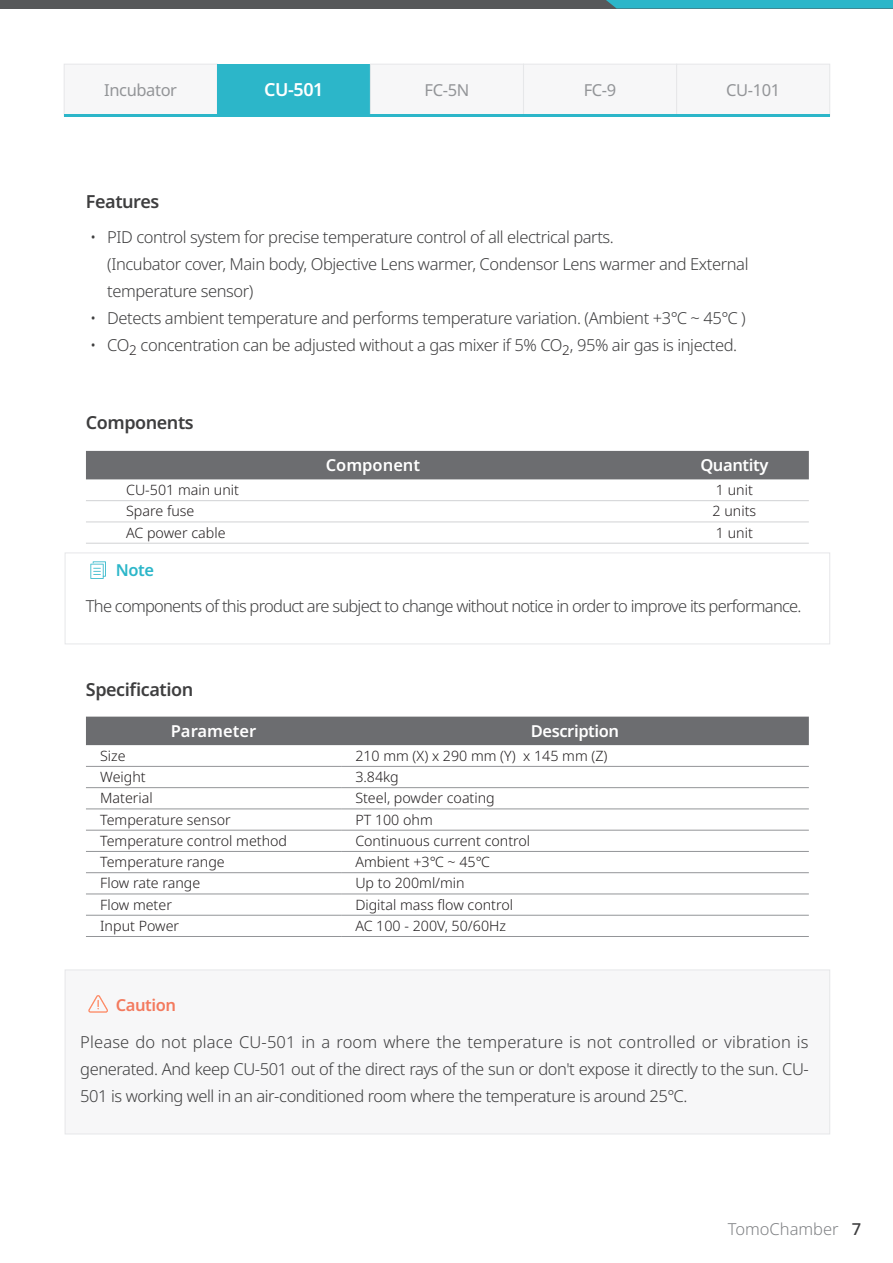
<style>
.page{position:relative;width:893px;height:1263px;background:#fff}
.page>*{position:absolute;margin:0;border:0;box-sizing:border-box;transform-origin:0 0}
.t1{font:600 18px "Noto Sans";letter-spacing:-.025em;color:#3e3e3f}
.t2{font:600 18px "Noto Sans";color:#fff}
.t3{font:300 16.5px/27px "Noto Sans";letter-spacing:-.025em;color:#3e3e3f}
.t4{font:300 16.5px "Noto Sans";letter-spacing:-.045em;color:#3e3e3f}
.t5{font:16.5px "Noto Sans";letter-spacing:-.025em;color:#939598}
.t6{font:600 16.5px "Noto Sans";letter-spacing:-.025em;color:#fff}
.t7{font:600 16.5px "Noto Sans";color:#fff}
.t8{font:300 16.5px "Noto Sans";color:#808285}
.t9{font:600 16.5px "Noto Sans";letter-spacing:-.025em;color:#f37a5e}
.t10{font:600 16.5px "Noto Sans";color:#2cb6c9}
.t11{font:300 14.25px "Noto Sans";color:#231f20}
.s1{font-weight:500;color:#3e3e3f}
</style>
<div class="page">
<div style="left:0;top:0;width:893px;height:9px;background:#57585a"></div>
<svg style="left:606px;top:0;width:287px;height:9px;background:#2fafc0"></svg>
<div style="left:64px;top:64px;width:154px;height:52px;background:#f7f7f8;border:1px solid #e6e7e9"></div>
<div style="left:217px;top:64px;width:153px;height:52px;background:#2cb6c9"></div>
<div style="left:370px;top:64px;width:154px;height:52px;background:#f7f7f8;border:1px solid #e6e7e9"></div>
<div style="left:523px;top:64px;width:154px;height:52px;background:#f7f7f8;border:1px solid #e6e7e9"></div>
<div style="left:676px;top:64px;width:154px;height:52px;background:#f7f7f8;border:1px solid #e6e7e9"></div>
<hr style="left:64px;top:114px;width:766px;height:2px;background:#2cb6c9">
<div style="left:86px;top:451px;width:723px;height:28px;background:#6c6d70"></div>
<hr style="left:86px;top:500px;width:574px;height:1px;background:#d1d2d4">
<hr style="left:660px;top:500px;width:149px;height:1px;background:#d1d2d4">
<hr style="left:86px;top:522px;width:574px;height:1px;background:#d1d2d4">
<hr style="left:660px;top:522px;width:149px;height:1px;background:#d1d2d4">
<hr style="left:86px;top:543px;width:574px;height:1px;background:#d1d2d4">
<hr style="left:660px;top:543px;width:149px;height:1px;background:#d1d2d4">
<div style="left:65px;top:552px;width:765px;height:92px;background:#fff;border:1px solid #e6e7e9"></div>
<svg style="left:90px;top:561px;width:16px;height:18px"></svg>
<div style="left:86px;top:717px;width:723px;height:28px;background:#6c6d70"></div>
<hr style="left:86px;top:766px;width:255px;height:1px;background:#939598">
<hr style="left:341px;top:766px;width:468px;height:1px;background:#939598">
<hr style="left:86px;top:787px;width:255px;height:1px;background:#939598">
<hr style="left:341px;top:787px;width:468px;height:1px;background:#939598">
<hr style="left:86px;top:809px;width:255px;height:1px;background:#939598">
<hr style="left:341px;top:809px;width:468px;height:1px;background:#939598">
<hr style="left:86px;top:830px;width:255px;height:1px;background:#939598">
<hr style="left:341px;top:830px;width:468px;height:1px;background:#939598">
<hr style="left:86px;top:851px;width:255px;height:1px;background:#939598">
<hr style="left:341px;top:851px;width:468px;height:1px;background:#939598">
<hr style="left:86px;top:872px;width:255px;height:1px;background:#939598">
<hr style="left:341px;top:872px;width:468px;height:1px;background:#939598">
<hr style="left:86px;top:894px;width:255px;height:1px;background:#939598">
<hr style="left:341px;top:894px;width:468px;height:1px;background:#939598">
<hr style="left:86px;top:915px;width:255px;height:1px;background:#939598">
<hr style="left:341px;top:915px;width:468px;height:1px;background:#939598">
<hr style="left:86px;top:936px;width:255px;height:1px;background:#939598">
<hr style="left:341px;top:936px;width:468px;height:1px;background:#939598">
<div style="left:65px;top:969px;width:765px;height:165px;background:#f7f7f8"></div>
<svg style="left:88px;top:995px;width:20px;height:17px"></svg>
<p class="t5" style="left:104px;top:78px;width:74px">Incubator</p>
<p class="t2" style="left:264px;top:77px;width:61px">CU-501</p>
<p class="t5" style="left:425px;top:78px;width:46px">FC-5N</p>
<p class="t5" style="left:584px;top:78px;width:34px">FC-9</p>
<p class="t5" style="left:726px;top:78px;width:56px">CU-101</p>
<p class="t1" style="left:86px;top:189px;width:75px">Features</p>
<p class="t3" style="left:107px;top:224px;width:643px;text-indent:-17px">• PID control system for precise temperature control of all electrical parts.<br>(Incubator cover, Main body, Objective Lens warmer, Condensor Lens warmer and External temperature sensor)</p>
<p class="t3" style="left:90px;top:305px;width:657px">• Detects ambient temperature and performs temperature variation. (Ambient +3℃ ~ 45℃ )</p>
<p class="t3" style="left:90px;top:332px;width:648px">• CO<sub>2</sub> concentration can be adjusted without a gas mixer if 5% CO<sub>2</sub>, 95% air gas is injected.</p>
<p class="t1" style="left:86px;top:410px;width:109px">Components</p>
<p class="t7" style="left:326px;top:453px;width:96px">Component</p>
<p class="t6" style="left:700px;top:453px;width:70px">Quantity</p>
<p class="t11" style="left:126px;top:480px;width:114px">CU-501 main unit</p>
<p class="t11" style="left:716px;top:480px;width:38px">1 unit</p>
<p class="t11" style="left:126px;top:501px;width:70px">Spare fuse</p>
<p class="t11" style="left:713px;top:501px;width:45px">2 units</p>
<p class="t11" style="left:126px;top:522px;width:101px">AC power cable</p>
<p class="t11" style="left:716px;top:522px;width:38px">1 unit</p>
<p class="t10" style="left:116px;top:558px;width:40px">Note</p>
<p class="t4" style="left:86px;top:594px;width:717px">The components of this product are subject to change without notice in order to improve its performance.</p>
<p class="t1" style="left:86px;top:676px;width:109px">Specification</p>
<p class="t7" style="left:171px;top:719px;width:87px">Parameter</p>
<p class="t6" style="left:531px;top:719px;width:90px">Description</p>
<p class="t11" style="left:100px;top:745px;width:27px">Size</p>
<p class="t11" style="left:355px;top:745px;width:254px">210 mm (X) x 290 mm (Y) x 145 mm (Z)</p>
<p class="t11" style="left:100px;top:767px;width:47px">Weight</p>
<p class="t11" style="left:355px;top:767px;width:45px">3.84kg</p>
<p class="t11" style="left:100px;top:788px;width:54px">Material</p>
<p class="t11" style="left:355px;top:788px;width:141px">Steel, powder coating</p>
<p class="t11" style="left:100px;top:809px;width:132px">Temperature sensor</p>
<p class="t11" style="left:355px;top:809px;width:79px">PT 100 ohm</p>
<p class="t11" style="left:100px;top:831px;width:188px">Temperature control method</p>
<p class="t11" style="left:355px;top:831px;width:176px">Continuous current control</p>
<p class="t11" style="left:100px;top:852px;width:126px">Temperature range</p>
<p class="t11" style="left:355px;top:852px;width:136px">Ambient +3℃ ~ 45℃</p>
<p class="t11" style="left:100px;top:873px;width:102px">Flow rate range</p>
<p class="t11" style="left:355px;top:873px;width:111px">Up to 200ml/min</p>
<p class="t11" style="left:100px;top:894px;width:73px">Flow meter</p>
<p class="t11" style="left:355px;top:894px;width:159px">Digital mass flow control</p>
<p class="t11" style="left:100px;top:916px;width:80px">Input Power</p>
<p class="t11" style="left:355px;top:916px;width:152px">AC 100 - 200V, 50/60Hz</p>
<p class="t9" style="left:116px;top:994px;width:62px">Caution</p>
<p class="t3" style="left:80px;top:1029px;width:730px;text-align:justify">Please do not place CU-501 in a room where the temperature is not controlled or vibration is generated. And keep CU-501 out of the direct rays of the sun or don't expose it directly to the sun. CU-501 is working well in an air-conditioned room where the temperature is around 25℃.</p>
<p class="t8" style="left:728px;top:1217px;width:135px">TomoChamber <span class="s1">7</span></p>
</div>
